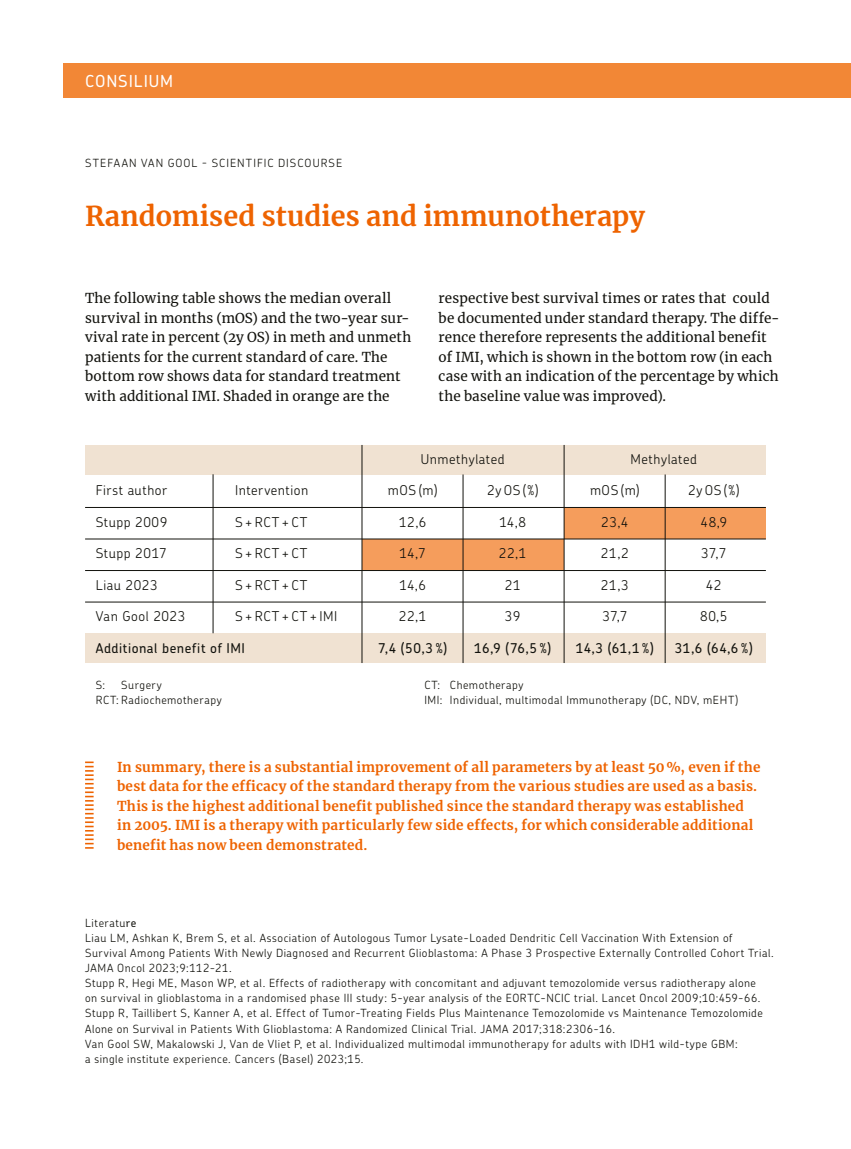
<style>
.page{position:relative;width:851px;height:1149px;background:#fff}
.page>*{position:absolute;margin:0;border:0;box-sizing:border-box;transform-origin:0 0}
.t1{font:700 27px "Merriweather";letter-spacing:.005em;color:#ee6300}
.t2{font:500 16.5px "Chevin Pro";letter-spacing:.055em;color:#fff}
.t3{font:13.5px/19.5px "Merriweather";letter-spacing:.01em;color:#12120d}
.t4{font:700 13.5px/19.5px "Merriweather";letter-spacing:.02em;color:#ee6300}
.t5{font:300 13.5px "Chevin Pro";letter-spacing:.04em;color:#12120d}
.t6{font:500 13.5px "Chevin Pro";letter-spacing:.04em;color:#12120d}
.t7{font:300 11.25px/15px "Chevin Pro";letter-spacing:.045em;color:#12120d}
.t8{font:300 11.25px "Chevin Pro";letter-spacing:.09em;color:#12120d}
.s1{font-weight:500}
</style>
<div class="page">
<div style="left:64px;top:64px;width:786px;height:34px;background:#f28736"></div>
<svg style="left:85px;top:761px;width:9px;height:87px"></svg>
<div style="left:85px;top:445px;width:680px;height:29px;background:#f0e2d2"></div>
<div style="left:85px;top:633px;width:680px;height:29px;background:#f0e2d2"></div>
<div style="left:362px;top:539px;width:201px;height:31px;background:#f59d5c"></div>
<div style="left:564px;top:507px;width:201px;height:31px;background:#f59d5c"></div>
<hr style="left:462px;top:474px;width:1px;height:188px;background:#12120d">
<hr style="left:563px;top:445px;width:1px;height:217px;background:#12120d">
<hr style="left:664px;top:474px;width:1px;height:188px;background:#12120d">
<hr style="left:213px;top:474px;width:1px;height:159px;background:#12120d">
<hr style="left:361px;top:445px;width:1px;height:217px;background:#12120d">
<hr style="left:85px;top:538px;width:680px;height:1px;background:#12120d">
<hr style="left:85px;top:507px;width:680px;height:1px;background:#12120d">
<hr style="left:85px;top:570px;width:680px;height:1px;background:#12120d">
<hr style="left:85px;top:601px;width:680px;height:1px;background:#12120d">
<h2 class="t2" style="left:85px;top:70px;width:90px">CONSILIUM</h2>
<p class="t8" style="left:85px;top:155px;width:258px">STEFAAN VAN GOOL - SCIENTIFIC DISCOURSE</p>
<h1 class="t1" style="left:85px;top:197px;width:561px">Randomised studies and immunotherapy</h1>
<p class="t3" style="left:85px;top:288px;width:328px">The following table shows the median overall survival in months (mOS) and the two-year sur&shy;vival rate in percent (2y OS) in meth and unmeth patients for the current standard of care. The bottom row shows data for standard treatment with additional IMI. Shaded in orange are the</p>
<p class="t3" style="left:438px;top:288px;width:342px">respective best survival times or rates that could be documented under standard therapy. The diffe&shy;rence therefore represents the additional benefit of IMI, which is shown in the bottom row (in each case with an indication of the percentage by which the baseline value was improved).</p>
<p class="t5" style="left:235px;top:481px;width:75px">Intervention</p>
<p class="t5" style="left:235px;top:512px;width:74px">S+RCT+CT</p>
<p class="t5" style="left:235px;top:544px;width:74px">S+RCT+CT</p>
<p class="t5" style="left:235px;top:575px;width:74px">S+RCT+CT</p>
<p class="t5" style="left:235px;top:607px;width:104px">S+RCT+CT+IMI</p>
<p class="t5" style="left:96px;top:481px;width:73px">First author</p>
<p class="t5" style="left:96px;top:512px;width:73px">Stupp 2009</p>
<p class="t5" style="left:96px;top:544px;width:72px">Stupp 2017</p>
<p class="t5" style="left:96px;top:575px;width:63px">Liau 2023</p>
<p class="t5" style="left:96px;top:607px;width:91px">Van Gool 2023</p>
<p class="t6" style="left:96px;top:638px;width:151px">Additional benefit of IMI</p>
<p class="t5" style="left:421px;top:450px;width:85px">Unmethylated</p>
<p class="t5" style="left:630px;top:450px;width:68px">Methylated</p>
<p class="t5" style="left:388px;top:481px;width:51px">mOS (m)</p>
<p class="t5" style="left:399px;top:512px;width:29px">12,6</p>
<p class="t5" style="left:399px;top:544px;width:28px">14,7</p>
<p class="t5" style="left:399px;top:575px;width:28px">14,6</p>
<p class="t5" style="left:399px;top:607px;width:29px">22,1</p>
<p class="t6" style="left:378px;top:638px;width:70px">7,4 (50,3 %)</p>
<p class="t5" style="left:487px;top:481px;width:53px">2y OS (%)</p>
<p class="t5" style="left:499px;top:512px;width:28px">14,8</p>
<p class="t5" style="left:499px;top:544px;width:29px">22,1</p>
<p class="t5" style="left:504px;top:575px;width:17px">21</p>
<p class="t5" style="left:505px;top:607px;width:17px">39</p>
<p class="t6" style="left:474px;top:638px;width:78px">16,9 (76,5 %)</p>
<p class="t5" style="left:590px;top:481px;width:51px">mOS (m)</p>
<p class="t5" style="left:601px;top:512px;width:29px">23,4</p>
<p class="t5" style="left:601px;top:544px;width:29px">21,2</p>
<p class="t5" style="left:601px;top:575px;width:29px">21,3</p>
<p class="t5" style="left:602px;top:607px;width:27px">37,7</p>
<p class="t6" style="left:575px;top:638px;width:79px">14,3 (61,1 %)</p>
<p class="t5" style="left:688px;top:481px;width:53px">2y OS (%)</p>
<p class="t5" style="left:700px;top:512px;width:28px">48,9</p>
<p class="t5" style="left:701px;top:544px;width:27px">37,7</p>
<p class="t5" style="left:705px;top:575px;width:17px">42</p>
<p class="t5" style="left:700px;top:607px;width:29px">80,5</p>
<p class="t6" style="left:674px;top:638px;width:79px">31,6 (64,6 %)</p>
<p class="t7" style="left:96px;top:676px;width:11px">S:</p>
<p class="t7" style="left:96px;top:676px;width:127px;text-indent:26px">Surgery<br>RCT: Radiochemotherapy</p>
<p class="t7" style="left:424px;top:676px;width:315px">CT: Chemotherapy<br>IMI: Individual, multimodal Immunotherapy (DC, NDV, mEHT)</p>
<p class="t4" style="left:117px;top:756px;width:645px">In summary, there is a substantial improvement of all parameters by at least 50 %, even if the best data for the efficacy of the standard therapy from the various studies are used as a basis.<br>This is the highest additional benefit published since the standard therapy was established in 2005. IMI is a therapy with particularly few side effects, for which considerable additional benefit has now been demonstrated.</p>
<p class="t7" style="left:85px;top:915px;width:690px">Literatu<span class="s1">re<br></span>Liau LM, Ashkan K, Brem S, et al. Association of Autologous Tumor Lysate-Loaded Dendritic Cell Vaccination With Extension of Survival Among Patients With Newly Diagnosed and Recurrent Glioblastoma: A Phase 3 Prospective Externally Controlled Cohort Trial.<br>JAMA Oncol 2023;9:112-21.<br>Stupp R, Hegi ME, Mason WP, et al. Effects of radiotherapy with concomitant and adjuvant temozolomide versus radiotherapy alone<br>on survival in glioblastoma in a randomised phase III study: 5-year analysis of the EORTC-NCIC trial. Lancet Oncol 2009;10:459-66.<br>Stupp R, Taillibert S, Kanner A, et al. Effect of Tumor-Treating Fields Plus Maintenance Temozolomide vs Maintenance Temozolomide Alone on Survival in Patients With Glioblastoma: A Randomized Clinical Trial. JAMA 2017;318:2306-16.<br>Van Gool SW, Makalowski J, Van de Vliet P, et al. Individualized multimodal immunotherapy for adults with IDH1 wild-type GBM:<br>a single institute experience. Cancers (Basel) 2023;15.</p>
</div>
